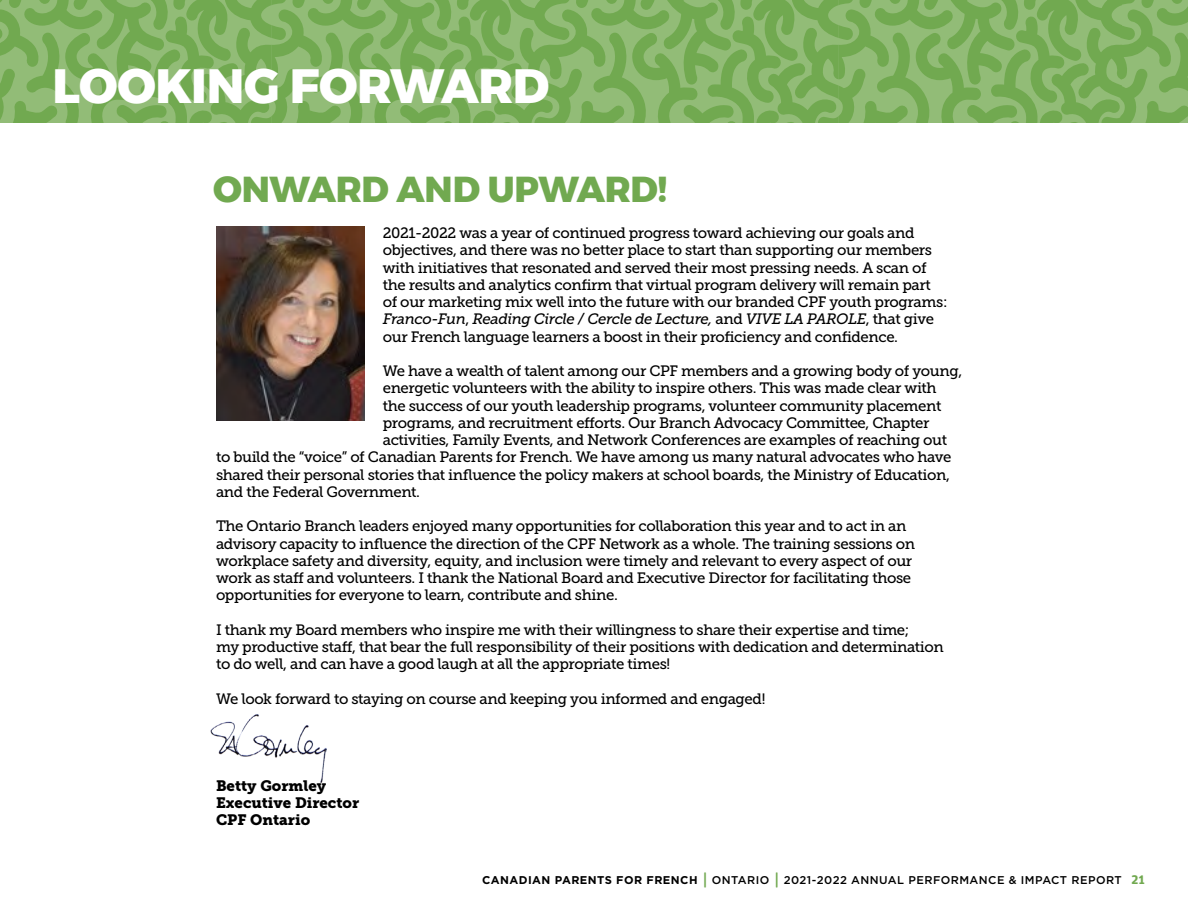
<style>
.page{position:relative;width:1188px;height:918px;background:#fff}
.page>*{position:absolute;margin:0;border:0;box-sizing:border-box;transform-origin:0 0}
.t1{font:800 48px "Montserrat";letter-spacing:-.01em;color:#fff}
.t2{font:800 36px "Montserrat";letter-spacing:-.01em;color:#71a950}
.t3{font:15px/17.2px "Museo Slab 500";letter-spacing:-.025em;color:#000}
.t4{font:15px/17.2px "Museo Slab 900";color:#000}
.t5{font:500 11.25px "Gotham";letter-spacing:.04em;color:#000}
.s1{font-style:italic}
.s2{font-weight:700}
.s3{font-family:"Unit Rounded Pro";font-weight:900;font-size:16.5px;color:#71a950}
.s4{font-family:"Unit Rounded Pro";font-weight:700;font-size:13.5px;color:#71a950}
</style>
<div class="page">
<img style="left:211px;top:714px;width:115px;height:69px">
<img style="left:216px;top:227px;width:149px;height:194px">
<svg style="left:0;top:0;width:1188px;height:123px;background:#80b161"></svg>
<h1 class="t1" style="left:52px;top:47px;width:498px">LOOKING FORWARD</h1>
<h2 class="t2" style="left:213px;top:160px;width:456px">ONWARD AND UPWARD!</h2>
<p class="t3" style="left:383px;top:225px;width:566px">2021-2022 was a year of continued progress toward achieving our goals and objectives, and there was no better place to start than supporting our members with initiatives that resonated and served their most pressing needs. A scan of the results and analytics confirm that virtual program delivery will remain part of our marketing mix well into the future with our branded CPF youth programs:<br><span class="s1">Franco-Fun</span>, <span class="s1">Reading Circle / Cercle de Lecture,</span> and <span class="s1">VIVE LA PAROLE</span>, that give our French language learners a boost in their proficiency and confidence.</p>
<p class="t3" style="left:383px;top:363px;width:581px">We have a wealth of talent among our CPF members and a growing body of young,</p>
<p class="t3" style="left:383px;top:380px;width:556px">energetic volunteers with the ability to inspire others. This was made clear with</p>
<p class="t3" style="left:383px;top:397px;width:560px">the success of our youth leadership programs, volunteer community placement</p>
<p class="t3" style="left:383px;top:414px;width:548px">programs, and recruitment efforts. Our Branch Advocacy Committee, Chapter</p>
<p class="t3" style="left:383px;top:432px;width:566px">activities, Family Events, and Network Conferences are examples of reaching out</p>
<p class="t3" style="left:216px;top:449px;width:737px">to build the “voice” of Canadian Parents for French. We have among us many natural advocates who have</p>
<p class="t3" style="left:216px;top:466px;width:735px">shared their personal stories that influence the policy makers at school boards, the Ministry of Education,</p>
<p class="t3" style="left:216px;top:483px;width:206px">and the Federal Government.</p>
<p class="t3" style="left:216px;top:518px;width:701px">The Ontario Branch leaders enjoyed many opportunities for collaboration this year and to act in an advisory capacity to influence the direction of the CPF Network as a whole. The training sessions on workplace safety and diversity, equity, and inclusion were timely and relevant to every aspect of our work as staff and volunteers. I thank the National Board and Executive Director for facilitating those opportunities for everyone to learn, contribute and shine.</p>
<p class="t3" style="left:216px;top:621px;width:729px">I thank my Board members who inspire me with their willingness to share their expertise and time;<br>my productive staff, that bear the full responsibility of their positions with dedication and determination to do well, and can have a good laugh at all the appropriate times!</p>
<p class="t3" style="left:216px;top:690px;width:551px">We look forward to staying on course and keeping you informed and engaged!</p>
<p class="t4" style="left:216px;top:777px;width:145px">Betty Gormley<br>Executive Director<br>CPF Ontario</p>
<p class="t5" style="left:482px;top:873px;width:664px"><span class="s2">CANADIAN PARENTS FOR FRENCH</span> <span class="s3">|</span> ONTARIO <span class="s3">|</span> 2021-2022 ANNUAL PERFORMANCE &amp; IMPACT REPORT <span class="s4">21</span></p>
</div>
